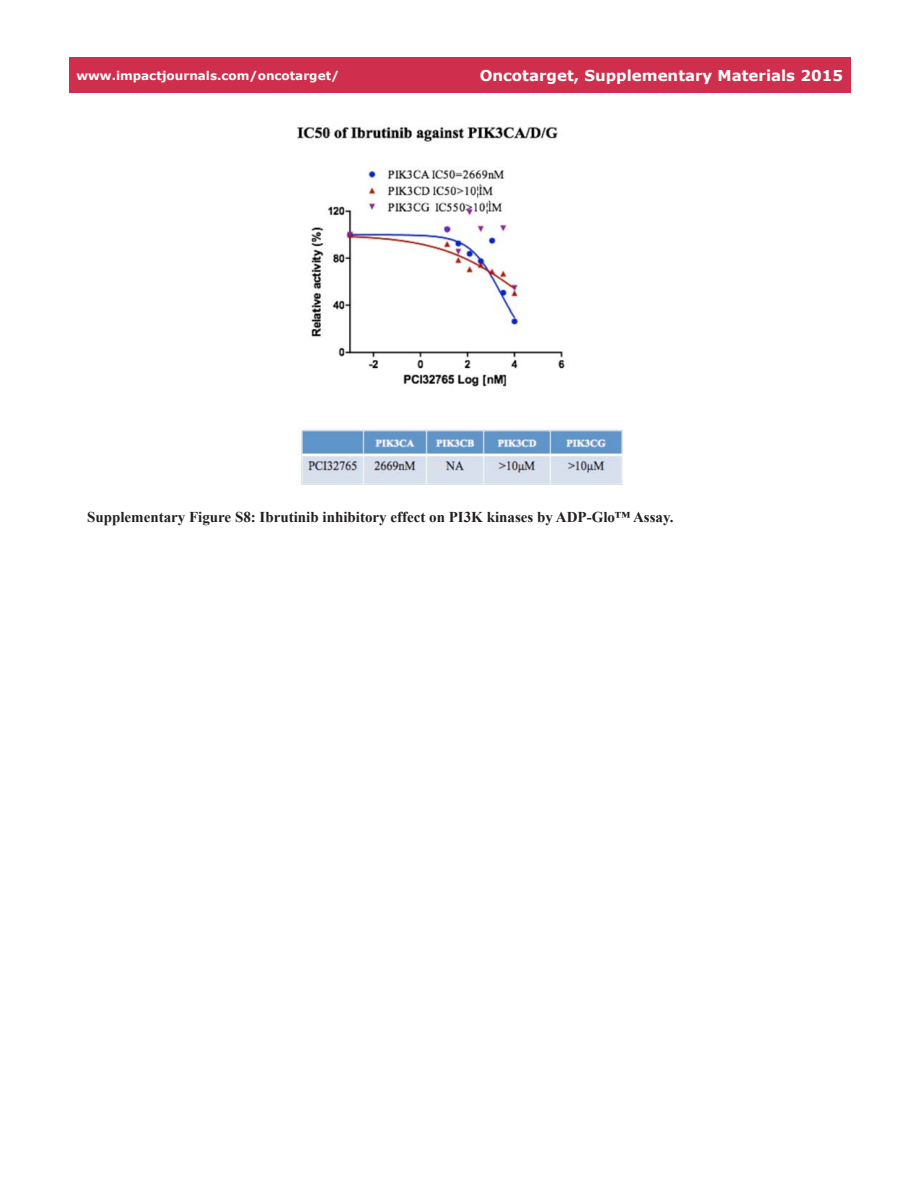
<style>
.page{position:relative;width:918px;height:1188px;background:#fff}
.page>*{position:absolute;margin:0;border:0;box-sizing:border-box;transform-origin:0 0}
.t1{font:700 15px "Times New Roman";color:#231f20}
.t2{font:700 15px "Verdana";color:#fff}
.t3{font:700 12px "Verdana";color:#fff}
</style>
<div class="page">
<div style="left:69px;top:57px;width:781px;height:36px;background:#cf2e4c"></div>
<img style="left:297px;top:127px;width:325px;height:357px">
<p class="t3" style="left:76px;top:67px;width:264px">www.impactjournals.com/oncotarget/</p>
<p class="t2" style="left:480px;top:65px;width:365px">Oncotarget, Supplementary Materials 2015</p>
<p class="t1" style="left:87px;top:506px;width:588px">Supplementary Figure S8: Ibrutinib inhibitory effect on PI3K kinases by ADP-Glo™ Assay.</p>
</div>
